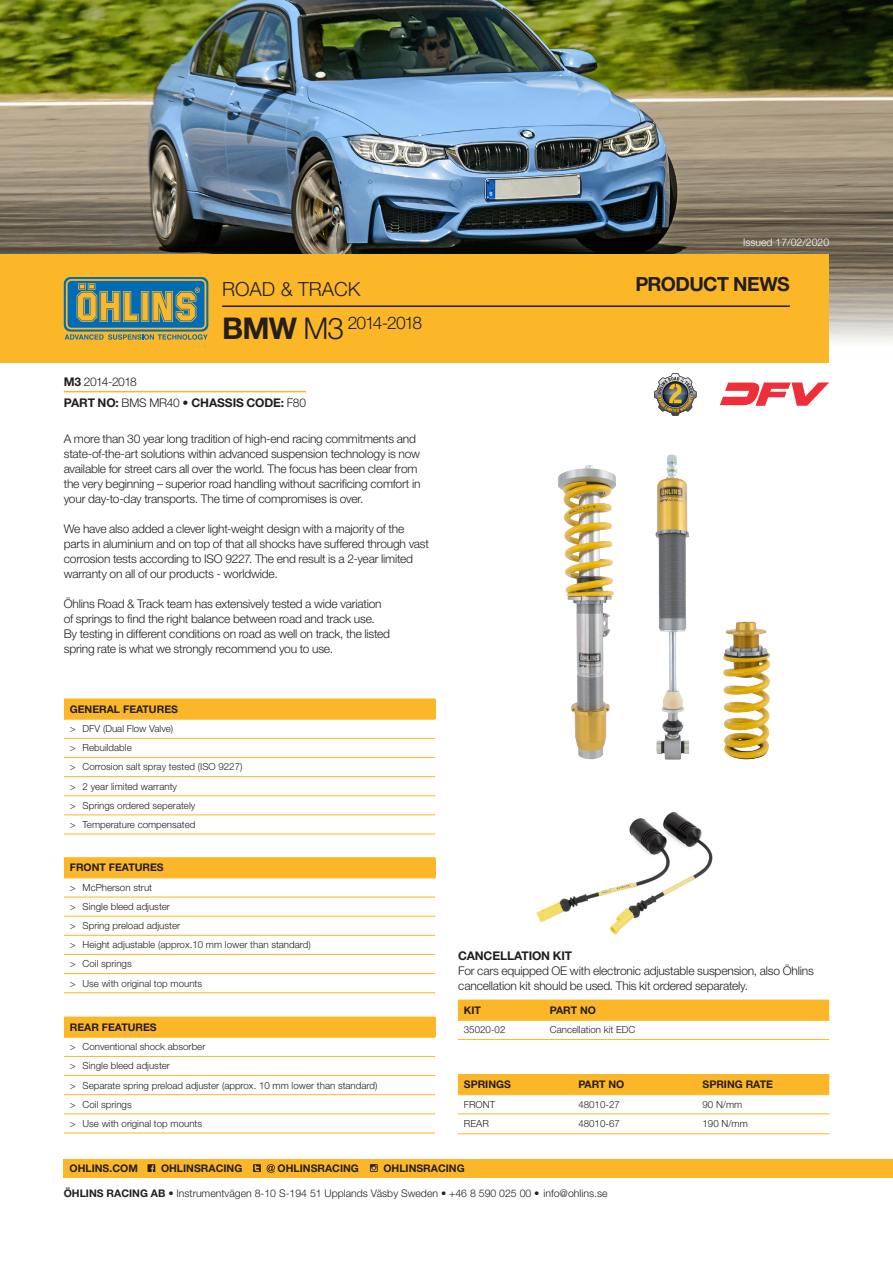
<style>
.page{position:relative;width:893px;height:1263px;background:#fff}
.page>*{position:absolute;margin:0;border:0;box-sizing:border-box;transform-origin:0 0}
.t1{font:700 19.5px "Helvetica Neue LT Std";letter-spacing:-.03em;color:#231f20}
.t2{font:300 19.5px "Helvetica Neue LT Std";color:#231f20}
.t3{font:300 17.55px "Helvetica Neue LT Std";letter-spacing:-.07em;color:#231f20}
.t4{font:300 12px/15px "Helvetica Neue LT Std";letter-spacing:-.015em;color:#231f20}
.t5{font:700 12px "Helvetica Neue LT Std";letter-spacing:-.01em;color:#231f20}
.t6{font:300 12px "Helvetica Neue LT Std";letter-spacing:-.05em;color:#231f20}
.Featues{font:700 10.5px "Helvetica Neue LT Std";color:#231f20}
.t7{font:300 10.5px "Helvetica Neue LT Std";color:#231f20}
.t8{font:300 10.5px "Helvetica Neue LT Std";color:#fff}
.Paragraph_Style_2{font:300 9.75px "Helvetica Neue LT Std";color:#231f20}
.Paragraph_Style_1_co{font:300 9.75px "Helvetica Neue LT Std";color:#231f20}
.s1{font-weight:700}
.s2{font-weight:700;font-size:30px}
.s3{font-size:30px}
.s4{font-weight:300}
</style>
<div class="page">
<img style="left:0;top:0;width:893px;height:342px">
<div style="left:0;top:254px;width:829px;height:109px;background:#fcb729"></div>
<div style="left:64px;top:277px;width:144px;height:55px;background:#006bb6;border-radius:7px"></div>
<svg style="left:65px;top:279px;width:143px;height:61px"></svg>
<hr style="left:222px;top:305px;width:568px;height:2px;background:#231f20">
<div style="left:64px;top:1159px;width:829px;height:19px;background:#fcb729"></div>
<svg style="left:148px;top:1164px;width:7px;height:8px"></svg>
<svg style="left:253px;top:1164px;width:8px;height:8px"></svg>
<svg style="left:267px;top:1164px;width:8px;height:9px"></svg>
<svg style="left:370px;top:1164px;width:8px;height:8px"></svg>
<div style="left:64px;top:699px;width:371px;height:20px;background:#fcb729"></div>
<svg style="left:64px;top:737px;width:371px;height:97px"></svg>
<hr style="left:64px;top:698px;width:371px;height:2px;background:#fcb729">
<hr style="left:64px;top:719px;width:371px;height:1px;background:#fcb729">
<hr style="left:64px;top:738px;width:371px;height:1px;background:#fcb729">
<hr style="left:64px;top:757px;width:371px;height:1px;background:#fcb729">
<hr style="left:64px;top:776px;width:371px;height:1px;background:#fcb729">
<hr style="left:64px;top:795px;width:371px;height:1px;background:#fcb729">
<hr style="left:64px;top:814px;width:371px;height:1px;background:#fcb729">
<hr style="left:64px;top:834px;width:371px;height:1px;background:#fcb729">
<div style="left:64px;top:858px;width:371px;height:20px;background:#fcb729"></div>
<svg style="left:64px;top:878px;width:371px;height:97px"></svg>
<hr style="left:64px;top:857px;width:371px;height:2px;background:#fcb729">
<hr style="left:64px;top:897px;width:371px;height:1px;background:#fcb729">
<hr style="left:64px;top:916px;width:371px;height:1px;background:#fcb729">
<hr style="left:64px;top:935px;width:371px;height:1px;background:#fcb729">
<hr style="left:64px;top:954px;width:371px;height:1px;background:#fcb729">
<hr style="left:64px;top:973px;width:371px;height:1px;background:#fcb729">
<hr style="left:64px;top:992px;width:371px;height:1px;background:#fcb729">
<div style="left:64px;top:1017px;width:371px;height:20px;background:#fcb729"></div>
<svg style="left:64px;top:1055px;width:371px;height:60px"></svg>
<hr style="left:64px;top:1016px;width:371px;height:2px;background:#fcb729">
<hr style="left:64px;top:1037px;width:371px;height:1px;background:#fcb729">
<hr style="left:64px;top:1056px;width:371px;height:1px;background:#fcb729">
<hr style="left:64px;top:1075px;width:371px;height:1px;background:#fcb729">
<hr style="left:64px;top:1094px;width:371px;height:1px;background:#fcb729">
<hr style="left:64px;top:1113px;width:371px;height:1px;background:#fcb729">
<hr style="left:64px;top:1132px;width:371px;height:1px;background:#fcb729">
<hr style="left:64px;top:391px;width:242px;height:1px;background:#fcb729">
<img style="left:536px;top:812px;width:177px;height:123px">
<img style="left:558px;top:465px;width:58px;height:294px">
<img style="left:723px;top:621px;width:48px;height:138px">
<img style="left:655px;top:456px;width:34px;height:304px">
<svg style="left:720px;top:382px;width:109px;height:24px"></svg>
<svg style="left:654px;top:373px;width:43px;height:43px"></svg>
<svg style="left:458px;top:1075px;width:371px;height:40px"></svg>
<hr style="left:458px;top:1074px;width:114px;height:1px;background:#fcb729">
<hr style="left:572px;top:1074px;width:124px;height:1px;background:#fcb729">
<hr style="left:696px;top:1074px;width:133px;height:1px;background:#fcb729">
<hr style="left:458px;top:1094px;width:114px;height:1px;background:#fcb729">
<hr style="left:572px;top:1094px;width:124px;height:1px;background:#fcb729">
<hr style="left:696px;top:1094px;width:133px;height:1px;background:#fcb729">
<hr style="left:458px;top:1113px;width:114px;height:1px;background:#fcb729">
<hr style="left:572px;top:1113px;width:124px;height:1px;background:#fcb729">
<hr style="left:696px;top:1113px;width:133px;height:1px;background:#fcb729">
<hr style="left:458px;top:1133px;width:114px;height:1px;background:#fcb729">
<hr style="left:572px;top:1133px;width:124px;height:1px;background:#fcb729">
<hr style="left:696px;top:1133px;width:133px;height:1px;background:#fcb729">
<div style="left:458px;top:1001px;width:371px;height:19px;background:#fcb729"></div>
<hr style="left:458px;top:999px;width:86px;height:2px;background:#fcb729">
<hr style="left:544px;top:999px;width:285px;height:2px;background:#fcb729">
<hr style="left:458px;top:1020px;width:86px;height:1px;background:#fcb729">
<hr style="left:544px;top:1020px;width:285px;height:1px;background:#fcb729">
<hr style="left:458px;top:1039px;width:86px;height:1px;background:#fcb729">
<hr style="left:544px;top:1039px;width:285px;height:1px;background:#fcb729">
<p class="t2" style="left:222px;top:277px;width:140px">ROAD &amp; TRACK</p>
<p class="t6" style="left:64px;top:374px;width:74px"><span class="s1">M3</span> 2014-2018</p>
<p class="t3" style="left:222px;top:312px;width:202px"><span class="s2">BMW</span> <span class="s3">M3</span> 2014-2018</p>
<p class="t5" style="left:64px;top:395px;width:244px">PART NO: <span class="s4">BMS MR40 •</span> CHASSIS CODE: <span class="s4">F80</span></p>
<p class="t4" style="left:64px;top:431px;width:354px">A more than 30 year long tradition of high-end racing commitments and</p>
<p class="t4" style="left:64px;top:446px;width:358px">state-of-the-art solutions within advanced suspension technology is now</p>
<p class="t4" style="left:64px;top:461px;width:355px">available for street cars all over the world. The focus has been clear from</p>
<p class="t4" style="left:64px;top:476px;width:358px">the very beginning – superior road handling without sacrificing comfort in</p>
<p class="t4" style="left:64px;top:491px;width:301px">your day-to-day transports. The time of compromises is over.</p>
<p class="t4" style="left:64px;top:521px;width:342px">We have also added a clever light-weight design with a majority of the</p>
<p class="t4" style="left:64px;top:536px;width:367px">parts in aluminium and on top of that all shocks have suffered through vast</p>
<p class="t4" style="left:64px;top:551px;width:351px">corrosion tests according to ISO 9227. The end result is a 2-year limited</p>
<p class="t4" style="left:64px;top:566px;width:215px">warranty on all of our products - worldwide.</p>
<p class="t4" style="left:64px;top:596px;width:319px">Öhlins Road &amp; Track team has extensively tested a wide variation</p>
<p class="t4" style="left:64px;top:611px;width:313px">of springs to find the right balance between road and track use.</p>
<p class="t4" style="left:64px;top:626px;width:328px">By testing in different conditions on road as well on track, the listed</p>
<p class="t4" style="left:64px;top:641px;width:271px">spring rate is what we strongly recommend you to use.</p>
<p class="Featues" style="left:70px;top:702px;width:110px">GENERAL FEATURES</p>
<p class="Paragraph_Style_2" style="left:70px;top:723px;width:105px">&gt; DFV (Dual Flow Valve)</p>
<p class="Paragraph_Style_2" style="left:70px;top:742px;width:63px">&gt; Rebuildable</p>
<p class="Paragraph_Style_2" style="left:70px;top:761px;width:174px">&gt; Corrosion salt spray tested (ISO 9227)</p>
<p class="Paragraph_Style_2" style="left:70px;top:780px;width:109px">&gt; 2 year limited warranty</p>
<p class="Paragraph_Style_2" style="left:70px;top:799px;width:127px">&gt; Springs ordered seperately</p>
<p class="Paragraph_Style_2" style="left:70px;top:818px;width:127px">&gt; Temperature compensated</p>
<p class="Featues" style="left:70px;top:861px;width:95px">FRONT FEATURES</p>
<p class="Paragraph_Style_2" style="left:70px;top:881px;width:84px">&gt; McPherson strut</p>
<p class="Paragraph_Style_2" style="left:70px;top:900px;width:102px">&gt; Single bleed adjuster</p>
<p class="Paragraph_Style_2" style="left:70px;top:920px;width:112px">&gt; Spring preload adjuster</p>
<p class="Paragraph_Style_2" style="left:70px;top:939px;width:242px">&gt; Height adjustable (approx.10 mm lower than standard)</p>
<p class="Paragraph_Style_2" style="left:70px;top:958px;width:63px">&gt; Coil springs</p>
<p class="Paragraph_Style_2" style="left:70px;top:977px;width:134px">&gt; Use with original top mounts</p>
<p class="Featues" style="left:70px;top:1020px;width:88px">REAR FEATURES</p>
<p class="Paragraph_Style_2" style="left:70px;top:1041px;width:137px">&gt; Conventional shock absorber</p>
<p class="Paragraph_Style_2" style="left:70px;top:1060px;width:102px">&gt; Single bleed adjuster</p>
<p class="Paragraph_Style_2" style="left:70px;top:1079px;width:309px">&gt; Separate spring preload adjuster (approx. 10 mm lower than standard)</p>
<p class="Paragraph_Style_2" style="left:70px;top:1098px;width:63px">&gt; Coil springs</p>
<p class="Paragraph_Style_2" style="left:70px;top:1117px;width:134px">&gt; Use with original top mounts</p>
<p class="t8" style="left:743px;top:236px;width:88px">Issued 17/02/2020</p>
<h1 class="t1" style="left:635px;top:272px;width:156px">PRODUCT NEWS</h1>
<p class="t4" style="left:458px;top:947px;width:357px"><span class="s1">CANCELLATION KIT<br></span>For cars equipped OE with electronic adjustable suspension, also Öhlins cancellation kit should be used. This kit ordered separately.</p>
<p class="Featues" style="left:464px;top:1003px;width:19px">KIT</p>
<p class="Featues" style="left:550px;top:1003px;width:48px">PART NO</p>
<p class="Paragraph_Style_2" style="left:464px;top:1024px;width:43px">35020-02</p>
<p class="Paragraph_Style_2" style="left:550px;top:1024px;width:87px">Cancellation kit EDC</p>
<p class="Featues" style="left:464px;top:1078px;width:49px">SPRINGS</p>
<p class="Featues" style="left:578px;top:1078px;width:48px">PART NO</p>
<p class="Featues" style="left:702px;top:1078px;width:72px">SPRING RATE</p>
<p class="Paragraph_Style_1_co" style="left:464px;top:1098px;width:33px">FRONT</p>
<p class="Paragraph_Style_1_co" style="left:578px;top:1098px;width:43px">48010-27</p>
<p class="Paragraph_Style_1_co" style="left:702px;top:1098px;width:41px">90 N/mm</p>
<p class="Paragraph_Style_1_co" style="left:464px;top:1117px;width:26px">REAR</p>
<p class="Paragraph_Style_1_co" style="left:578px;top:1117px;width:43px">48010-67</p>
<p class="Paragraph_Style_1_co" style="left:702px;top:1117px;width:47px">190 N/mm</p>
<p class="Featues" style="left:70px;top:1161px;width:70px">OHLINS.COM</p>
<p class="Featues" style="left:161px;top:1161px;width:83px">OHLINSRACING</p>
<p class="Featues" style="left:278px;top:1161px;width:83px">OHLINSRACING</p>
<p class="Featues" style="left:383px;top:1161px;width:83px">OHLINSRACING</p>
<p class="t7" style="left:64px;top:1187px;width:545px"><span class="s1">ÖHLINS RACING AB</span> • Instrumentvägen 8-10 S-194 51 Upplands Väsby Sweden • +46 8 590 025 00 • info@ohlins.se</p>
</div>
